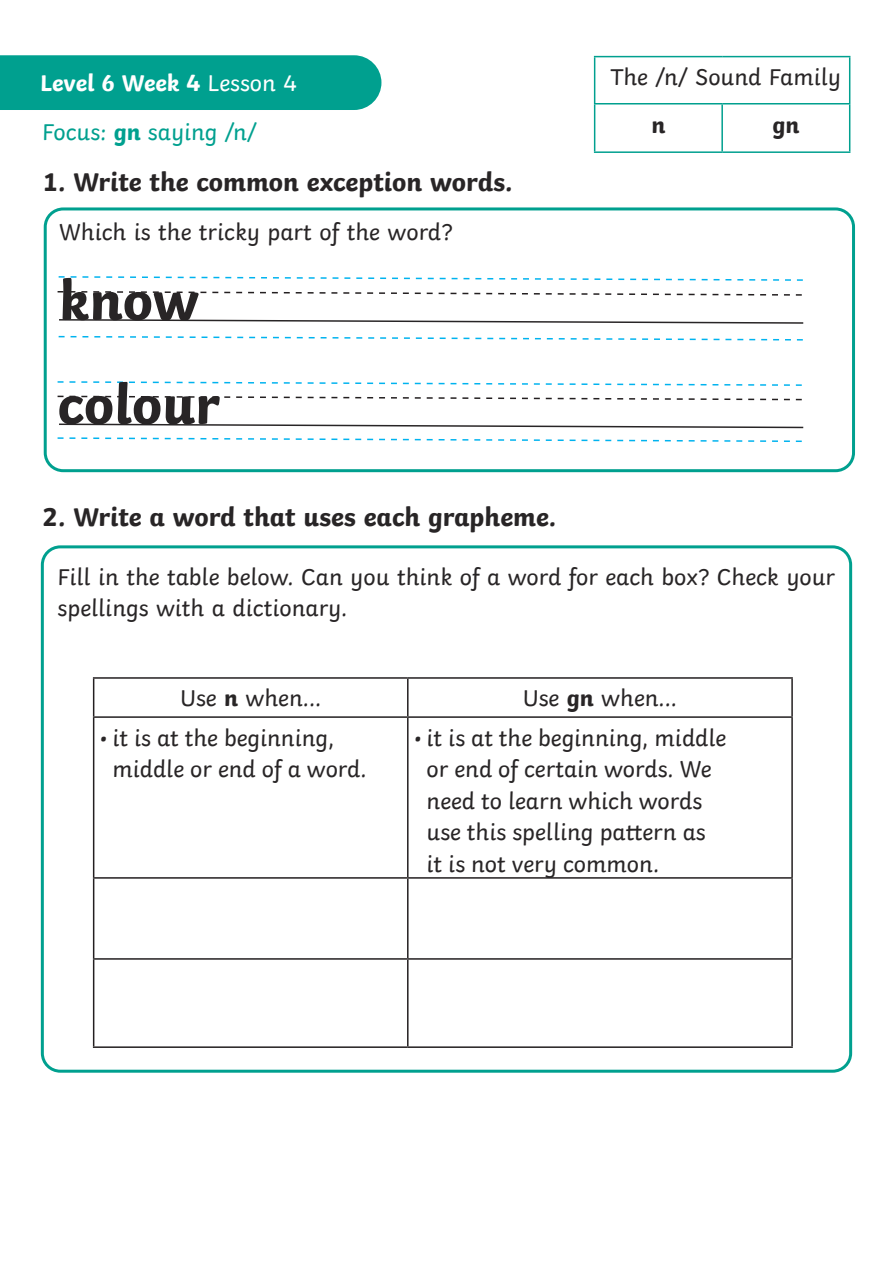
<style>
.page{position:relative;width:893px;height:1263px;background:#fff}
.page>*{position:absolute;margin:0;border:0;box-sizing:border-box;transform-origin:0 0}
.KS1_Body_Copy{font:700 57px "Twinkl";color:#282526}
.Heading_2{font:700 27px "Twinkl";color:#282526}
.KS1_Body_Copy-2{font:24px/31.5px "Twinkl";color:#282526}
.t1{font:700 24px "Twinkl";color:#fff}
.t2{font:24px "Twinkl";color:#00a08f}
.KS1_Body_Copy-3{font:700 24px "Twinkl";color:#282526}
.s1{font-weight:400}
.s2{font-weight:700}
</style>
<div class="page">
<div style="left:0;top:55px;width:381px;height:55px;background:#00a08f"></div>
<div style="left:44px;top:207px;width:811px;height:265px;border:3px solid #00a08f;border-radius:18px"></div>
<div style="left:41px;top:545px;width:811px;height:528px;border:3px solid #00a08f;border-radius:18px"></div>
<hr style="left:93px;top:677px;width:315px;height:2px;background:#231f20">
<hr style="left:93px;top:679px;width:1px;height:37px;background:#231f20">
<hr style="left:408px;top:677px;width:385px;height:2px;background:#231f20">
<hr style="left:407px;top:679px;width:2px;height:37px;background:#231f20">
<hr style="left:791px;top:679px;width:2px;height:37px;background:#231f20">
<hr style="left:93px;top:716px;width:315px;height:2px;background:#231f20">
<hr style="left:93px;top:718px;width:1px;height:159px;background:#231f20">
<hr style="left:408px;top:716px;width:385px;height:2px;background:#231f20">
<hr style="left:407px;top:718px;width:2px;height:159px;background:#231f20">
<hr style="left:791px;top:718px;width:2px;height:159px;background:#231f20">
<hr style="left:93px;top:877px;width:315px;height:2px;background:#231f20">
<hr style="left:93px;top:879px;width:1px;height:79px;background:#231f20">
<hr style="left:408px;top:877px;width:385px;height:2px;background:#231f20">
<hr style="left:407px;top:879px;width:2px;height:79px;background:#231f20">
<hr style="left:791px;top:879px;width:2px;height:79px;background:#231f20">
<hr style="left:93px;top:958px;width:315px;height:2px;background:#231f20">
<hr style="left:93px;top:960px;width:1px;height:86px;background:#231f20">
<hr style="left:408px;top:958px;width:385px;height:2px;background:#231f20">
<hr style="left:407px;top:960px;width:2px;height:86px;background:#231f20">
<hr style="left:791px;top:960px;width:2px;height:86px;background:#231f20">
<hr style="left:93px;top:1046px;width:315px;height:2px;background:#231f20">
<hr style="left:408px;top:1046px;width:385px;height:2px;background:#231f20">
<svg style="left:59px;top:319px;width:745px;height:5px"></svg>
<svg style="left:57px;top:291px;width:745px;height:5px"></svg>
<svg style="left:57px;top:395px;width:745px;height:6px"></svg>
<svg style="left:58px;top:276px;width:745px;height:5px"></svg>
<svg style="left:57px;top:381px;width:745px;height:5px"></svg>
<svg style="left:58px;top:335px;width:745px;height:6px"></svg>
<svg style="left:57px;top:437px;width:745px;height:5px"></svg>
<svg style="left:59px;top:423px;width:745px;height:6px"></svg>
<hr style="left:594px;top:56px;width:128px;height:1px;background:#00a08f">
<hr style="left:594px;top:57px;width:1px;height:46px;background:#00a08f">
<hr style="left:722px;top:56px;width:128px;height:1px;background:#00a08f">
<hr style="left:849px;top:57px;width:1px;height:46px;background:#00a08f">
<hr style="left:721px;top:104px;width:2px;height:47px;background:#00a08f">
<hr style="left:849px;top:104px;width:1px;height:47px;background:#00a08f">
<hr style="left:594px;top:103px;width:128px;height:1px;background:#00a08f">
<hr style="left:594px;top:104px;width:1px;height:47px;background:#00a08f">
<hr style="left:722px;top:103px;width:128px;height:1px;background:#00a08f">
<hr style="left:594px;top:151px;width:128px;height:2px;background:#00a08f">
<hr style="left:722px;top:151px;width:128px;height:2px;background:#00a08f">
<p class="t1" style="left:40px;top:63px;width:258px">Level 6 Week 4 <span class="s1">Lesson 4</span></p>
<p class="t2" style="left:42px;top:113px;width:216px">Focus: <span class="s2">gn</span> saying /n/</p>
<p class="Heading_2" style="left:42px;top:159px;width:472px">1. Write the common exception words.</p>
<p class="KS1_Body_Copy-2" style="left:59px;top:214px;width:395px">Which is the tricky part of the word?</p>
<p class="KS1_Body_Copy" style="left:59px;top:253px;width:141px">know</p>
<p class="KS1_Body_Copy" style="left:58px;top:357px;width:164px">colour</p>
<p class="Heading_2" style="left:42px;top:495px;width:516px">2. Write a word that uses each grapheme.</p>
<p class="KS1_Body_Copy-2" style="left:610px;top:59px;width:232px">The /n/ Sound Family</p>
<p class="KS1_Body_Copy-3" style="left:651px;top:105px;width:15px">n</p>
<p class="KS1_Body_Copy-3" style="left:772px;top:105px;width:29px">gn</p>
<p class="KS1_Body_Copy-2" style="left:58px;top:559px;width:779px">Fill in the table below. Can you think of a word for each box? Check your spellings with a dictionary.</p>
<p class="KS1_Body_Copy-2" style="left:180px;top:680px;width:143px">Use <span class="s2">n</span> when...</p>
<p class="KS1_Body_Copy-2" style="left:523px;top:680px;width:156px">Use <span class="s2">gn</span> when...</p>
<p class="KS1_Body_Copy-2" style="left:112px;top:720px;width:256px;text-indent:-13px">• it is at the beginning, middle or end of a word.</p>
<p class="KS1_Body_Copy-2" style="left:427px;top:720px;width:301px;text-indent:-13px">• it is at the beginning, middle or end of certain words. We need to learn which words use this spelling pattern as it is not very common.</p>
</div>
